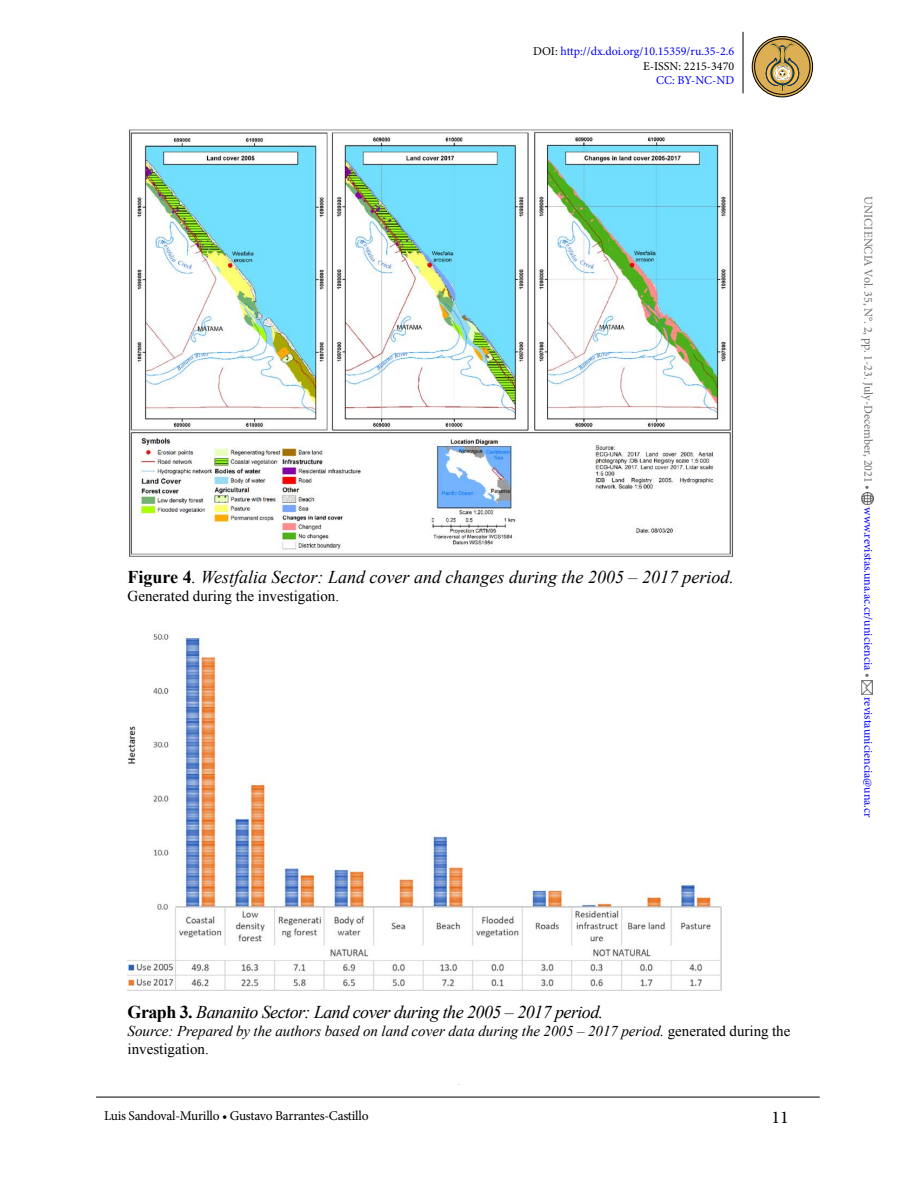
<style>
.page{position:relative;width:918px;height:1188px;background:#fff}
.page>*{position:absolute;margin:0;border:0;box-sizing:border-box;transform-origin:0 0}
.t1{font:italic 18px "Times New Roman";color:#000}
.t2{font:italic 18px "Times New Roman";letter-spacing:-.03em;color:#000}
.t3{font:18px "Minion Pro";color:#000}
.t4{font:italic 15px/18px "Times New Roman";color:#000}
.t5{font:15px "Times New Roman";color:#000}
.t6{font:13.5px "Minion Pro";letter-spacing:-.02em;color:#000}
.t7{font:12px/14.4px "Minion Pro";color:#00f;text-align:right}
.t8{font:12px "Minion Pro";color:#6d6e71}
.s1{color:#000}
.s2{font-weight:700;font-style:normal}
.s3{color:#6d6e71}
.s4{font-style:normal}
</style>
<div class="page">
<hr style="left:743px;top:32px;width:1px;height:61px;background:#000">
<svg style="left:862px;top:493px;width:12px;height:12px"></svg>
<img style="left:862px;top:680px;width:10px;height:14px">
<hr style="left:96px;top:1097px;width:724px;height:1px;background:#000">
<svg style="left:752px;top:37px;width:61px;height:60px"></svg>
<div style="left:754px;top:39px;width:56px;height:56px;border:1px solid #000;border-radius:50%"></div>
<div style="left:752px;top:36px;width:61px;height:61px;border:1px solid #000;border-radius:50%"></div>
<svg style="left:766px;top:42px;width:33px;height:50px;background:#b99c5b"></svg>
<img style="left:128px;top:129px;width:606px;height:428px">
<img style="left:128px;top:633px;width:594px;height:358px">
<p class="t7" style="left:533px;top:45px;width:203px"><span class="s1">DOI:</span> http://dx.doi.org/10.15359/ru.35-2.6<br><span class="s1">E-ISSN: 2215-3470</span></p>
<p class="t7" style="left:656px;top:73px;width:80px">CC: BY-NC-ND</p>
<h1 class="t1" style="left:128px;top:565px;width:608px"><span class="s2">Figure 4</span>. Westfalia Sector: Land cover and changes during the 2005 – 2017 period.</h1>
<p class="t5" style="left:128px;top:586px;width:213px">Generated during the investigation.</p>
<p class="t8" style="left:876px;top:196px;width:295px;rotate:90deg">UNICIENCIA Vol. 35, N°. 2, pp. 1-23. July-December, 2021 •</p>
<p class="t7" style="left:876px;top:507px;width:172px;rotate:90deg">www.revistas.una.ac.cr/uniciencia <span class="s3">•</span></p>
<p class="t7" style="left:876px;top:697px;width:122px;rotate:90deg">revistauniciencia@una.cr</p>
<h1 class="t2" style="left:128px;top:999px;width:477px"><span class="s2">Graph 3.</span> Bananito Sector: Land cover during the 2005 – 2017 period.</h1>
<p class="t4" style="left:128px;top:1021px;width:664px">Source: Prepared by the authors based on land cover data during the 2005 – 2017 period. <span class="s4">generated during the investigation.</span></p>
<p class="t6" style="left:104px;top:1106px;width:266px">Luis Sandoval-Murillo • Gustavo Barrantes-Castillo</p>
<h1 class="t3" style="left:771px;top:1105px;width:19px">11</h1>
</div>
